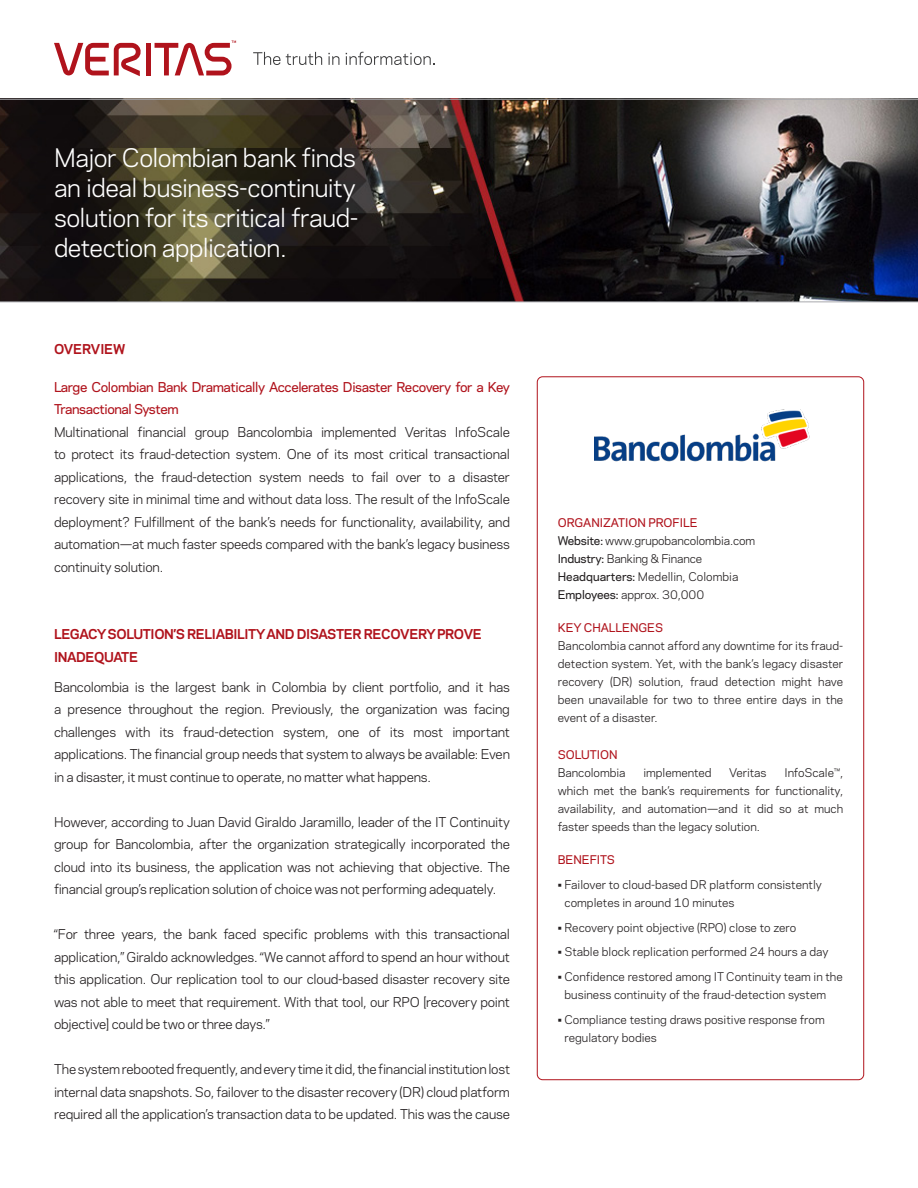
<style>
.page{position:relative;width:918px;height:1188px;background:#fff}
.page>*{position:absolute;margin:0;border:0;box-sizing:border-box;transform-origin:0 0}
.Headline{font:24px/30px "Polaris";letter-spacing:-.025em;color:#fff;text-align:justify}
.Body_Copy{font:12.75px/22.5px "Polaris";letter-spacing:-.015em;color:#231f20;text-align:justify}
.Paragraph_Title_subt{font:500 12.75px/22.5px "Polaris";letter-spacing:-.03em;color:#b0131c}
.Paragraph_Title{font:700 12.75px/22.5px "Polaris";letter-spacing:-.03em;color:#b0131c}
.Call_out_Box_body{font:11.25px/18px "Polaris";color:#231f20}
.Body_Copy-2{font:11.25px/18px "Polaris";letter-spacing:-.005em;color:#231f20;text-align:justify}
.Call_out_Box_Title{font:500 11.25px "Polaris";color:#b0131c}
.s1{font-weight:500}
</style>
<div class="page">
<img style="left:0;top:100px;width:918px;height:202px">
<svg style="left:253px;top:52px;width:69px;height:13px"></svg>
<svg style="left:328px;top:53px;width:11px;height:12px"></svg>
<svg style="left:346px;top:52px;width:89px;height:13px"></svg>
<hr style="left:146px;top:43px;width:4px;height:32px;background:#b0131c">
<svg style="left:54px;top:43px;width:87px;height:33px"></svg>
<svg style="left:155px;top:40px;width:81px;height:35px"></svg>
<hr style="left:0;top:99px;width:918px;height:1px;background:#a8a9ad">
<hr style="left:0;top:302px;width:918px;height:1px;background:#a8a9ad">
<img style="left:594px;top:409px;width:216px;height:53px">
<p class="Headline" style="left:54px;top:141px;width:306px">Major Colombian bank finds an ideal business-continuity solution for its critical fraud&shy;detection application.</p>
<p class="Paragraph_Title" style="left:54px;top:337px;width:73px">OVERVIEW</p>
<p class="Paragraph_Title_subt" style="left:54px;top:375px;width:458px">Large Colombian Bank Dramatically Accelerates Disaster Recovery for a Key<br>Transactional System</p>
<p class="Body_Copy" style="left:54px;top:420px;width:458px">Multinational financial group Bancolombia implemented Veritas InfoScale to protect its fraud-detection system. One of its most critical transactional applications, the fraud-detection system needs to fail over to a disaster recovery site in minimal time and without data loss. The result of the InfoScale deployment? Fulfillment of the bank’s needs for functionality, availability, and automation—at much faster speeds compared with the bank’s legacy business continuity solution.</p>
<p class="Paragraph_Title" style="left:54px;top:622px;width:430px">LEGACY SOLUTION’S RELIABILITY AND DISASTER RECOVERY PROVE<br>INADEQUATE</p>
<p class="Body_Copy" style="left:54px;top:675px;width:458px">Bancolombia is the largest bank in Colombia by client portfolio, and it has a presence throughout the region. Previously, the organization was facing challenges with its fraud-detection system, one of its most important applications. The financial group needs that system to always be available: Even in a disaster, it must continue to operate, no matter what happens.</p>
<p class="Body_Copy" style="left:54px;top:810px;width:457px">However, according to Juan David Giraldo Jaramillo, leader of the IT Continuity group for Bancolombia, after the organization strategically incorporated the cloud into its business, the application was not achieving that objective. The financial group’s replication solution of choice was not performing adequately.</p>
<p class="Body_Copy" style="left:54px;top:922px;width:458px">“For three years, the bank faced specific problems with this transactional application,” Giraldo acknowledges. “We cannot afford to spend an hour without this application. Our replication tool to our cloud-based disaster recovery site was not able to meet that requirement. With that tool, our RPO [recovery point objective] could be two or three days.”</p>
<p class="Body_Copy" style="left:54px;top:1057px;width:458px">The system rebooted frequently, and every time it did, the financial institution lost internal data snapshots. So, failover to the disaster recovery (DR) cloud platform required all the application’s transaction data to be updated. This was the cause</p>
<p class="Call_out_Box_Title" style="left:558px;top:514px;width:141px">ORGANIZATION PROFILE</p>
<p class="Body_Copy-2" style="left:558px;top:531px;width:199px"><span class="s1">Website:</span> www.grupobancolombia.com</p>
<p class="Body_Copy-2" style="left:558px;top:549px;width:146px"><span class="s1">Industry:</span> Banking &amp; Finance</p>
<p class="Body_Copy-2" style="left:558px;top:567px;width:182px"><span class="s1">Headquarters:</span> Medellin, Colombia</p>
<p class="Body_Copy-2" style="left:558px;top:585px;width:148px"><span class="s1">Employees:</span> approx. 30,000</p>
<p class="Call_out_Box_Title" style="left:558px;top:619px;width:107px">KEY CHALLENGES</p>
<p class="Call_out_Box_body" style="left:558px;top:636px;width:287px;text-align:justify">Bancolombia cannot afford any downtime for its fraud&shy;detection system. Yet, with the bank’s legacy disaster recovery (DR) solution, fraud detection might have been unavailable for two to three entire days in the event of a disaster.</p>
<p class="Call_out_Box_Title" style="left:558px;top:746px;width:61px">SOLUTION</p>
<p class="Body_Copy-2" style="left:558px;top:763px;width:69px">Bancolombia</p>
<p class="Body_Copy-2" style="left:644px;top:763px;width:70px">implemented</p>
<p class="Body_Copy-2" style="left:729px;top:763px;width:39px">Veritas</p>
<p class="Body_Copy-2" style="left:558px;top:763px;width:287px;text-indent:227px">InfoScale™, which met the bank’s requirements for functionality, availability, and automation—and it did so at much faster speeds than the legacy solution.</p>
<p class="Call_out_Box_Title" style="left:558px;top:851px;width:59px">BENEFITS</p>
<p class="Call_out_Box_body" style="left:565px;top:875px;width:259px;text-indent:-7px">• Failover to cloud-based DR platform consistently completes in around 10 minutes</p>
<p class="Call_out_Box_body" style="left:558px;top:918px;width:240px">• Recovery point objective (RPO) close to zero</p>
<p class="Call_out_Box_body" style="left:558px;top:942px;width:272px">• Stable block replication performed 24 hours a day</p>
<p class="Call_out_Box_body" style="left:565px;top:967px;width:280px;text-indent:-7px">• Confidence restored among IT Continuity team in the business continuity of the fraud-detection system</p>
<p class="Call_out_Box_body" style="left:565px;top:1010px;width:262px;text-indent:-7px">• Compliance testing draws positive response from regulatory bodies</p>
</div>
